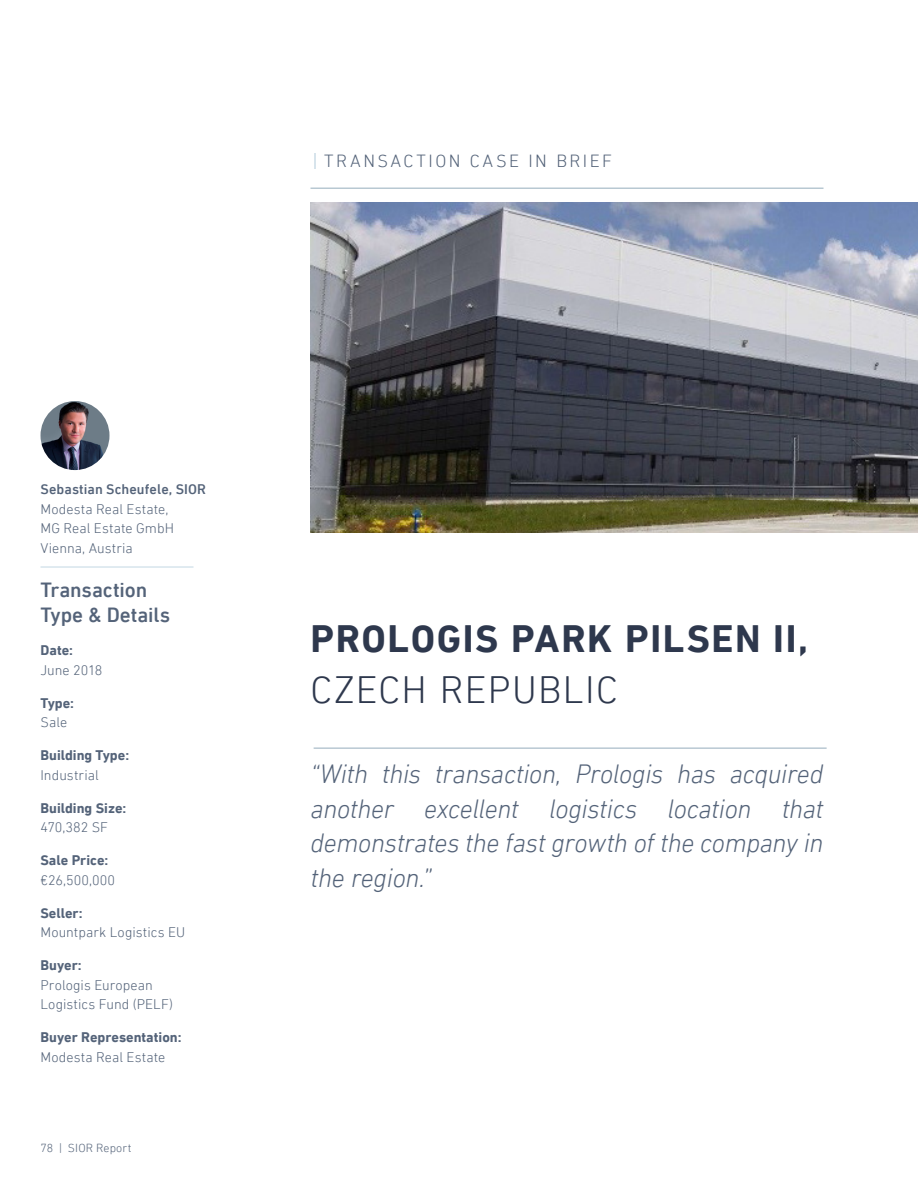
<style>
.page{position:relative;width:918px;height:1188px;background:#fff}
.page>*{position:absolute;margin:0;border:0;box-sizing:border-box;transform-origin:0 0}
.Page_Header{font:700 39px "DIN Next LT Pro";letter-spacing:.04em;color:#2e384d}
.Page_Header-2{font:300 39px "DIN Next LT Pro";letter-spacing:.03em;color:#2e384d}
.Body_Copy{font:italic 300 27px/34.5px "DIN Next LT Pro";letter-spacing:-.015em;color:#546379;text-align:justify}
.t1{font:500 21px/25.2px "DIN Next LT Pro";letter-spacing:-.005em;color:#546379}
.Section_Header{font:300 18px "DIN Next LT Pro";letter-spacing:.135em;color:#546379}
.Body_Copy-2{font:300 14.25px/19.5px "DIN Next LT Pro";letter-spacing:.005em;color:#546379}
.Sidebar_Subhead{font:700 14.25px "DIN Next LT Pro";color:#546379}
.Body_Copy_-_No_Justi{font:300 14.25px/19.5px "DIN Next LT Pro";letter-spacing:.005em;color:#546379}
.t2{font:300 12px "DIN Next LT Pro";letter-spacing:.01em;color:#546379}
.s1{font-weight:500}
</style>
<div class="page">
<svg style="left:314px;top:153px;width:2px;height:16px"></svg>
<img style="left:310px;top:202px;width:608px;height:330px">
<hr style="left:40px;top:566px;width:154px;height:2px;background:#d7e4ec">
<img style="left:40px;top:401px;width:70px;height:69px;border-radius:35px">
<hr style="left:310px;top:188px;width:514px;height:1px;background:#b8c8d2">
<hr style="left:314px;top:747px;width:513px;height:2px;background:#b8c8d2">
<p class="Section_Header" style="left:324px;top:151px;width:289px">TRANSACTION CASE IN BRIEF</p>
<p class="Body_Copy_-_No_Justi" style="left:40px;top:480px;width:167px"><span class="s1">Sebastian Scheufele, SIOR<br></span>Modesta Real Estate,<br>MG Real Estate GmbH<br>Vienna, Austria</p>
<p class="t1" style="left:40px;top:577px;width:131px">Transaction<br>Type &amp; Details</p>
<p class="Sidebar_Subhead" style="left:40px;top:642px;width:34px">Date:</p>
<p class="Body_Copy-2" style="left:40px;top:660px;width:63px">June 2018</p>
<p class="Sidebar_Subhead" style="left:40px;top:695px;width:35px">Type:</p>
<p class="Body_Copy-2" style="left:40px;top:712px;width:28px">Sale</p>
<p class="Sidebar_Subhead" style="left:40px;top:747px;width:90px">Building Type:</p>
<p class="Body_Copy-2" style="left:40px;top:765px;width:60px">Industrial</p>
<p class="Sidebar_Subhead" style="left:40px;top:800px;width:87px">Building Size:</p>
<p class="Body_Copy-2" style="left:40px;top:817px;width:69px">470,382 SF</p>
<p class="Sidebar_Subhead" style="left:40px;top:852px;width:69px">Sale Price:</p>
<p class="Body_Copy-2" style="left:40px;top:870px;width:76px">€26,500,000</p>
<p class="Sidebar_Subhead" style="left:40px;top:905px;width:44px">Seller:</p>
<p class="Body_Copy-2" style="left:40px;top:922px;width:146px">Mountpark Logistics EU</p>
<p class="Sidebar_Subhead" style="left:40px;top:957px;width:43px">Buyer:</p>
<p class="Body_Copy-2" style="left:40px;top:975px;width:134px">Prologis European<br>Logistics Fund (PELF)</p>
<p class="Sidebar_Subhead" style="left:40px;top:1029px;width:143px">Buyer Representation:</p>
<p class="Body_Copy-2" style="left:40px;top:1047px;width:126px">Modesta Real Estate</p>
<p class="t2" style="left:40px;top:1141px;width:93px">78 | SIOR Report</p>
<p class="Page_Header" style="left:310px;top:616px;width:499px">PROLOGIS PARK PILSEN II,</p>
<p class="Page_Header-2" style="left:310px;top:668px;width:309px">CZECH REPUBLIC</p>
<p class="Body_Copy" style="left:310px;top:756px;width:514px">“With this transaction, Prologis has acquired another excellent logistics location that demonstrates the fast growth of the company in the region.”</p>
</div>
